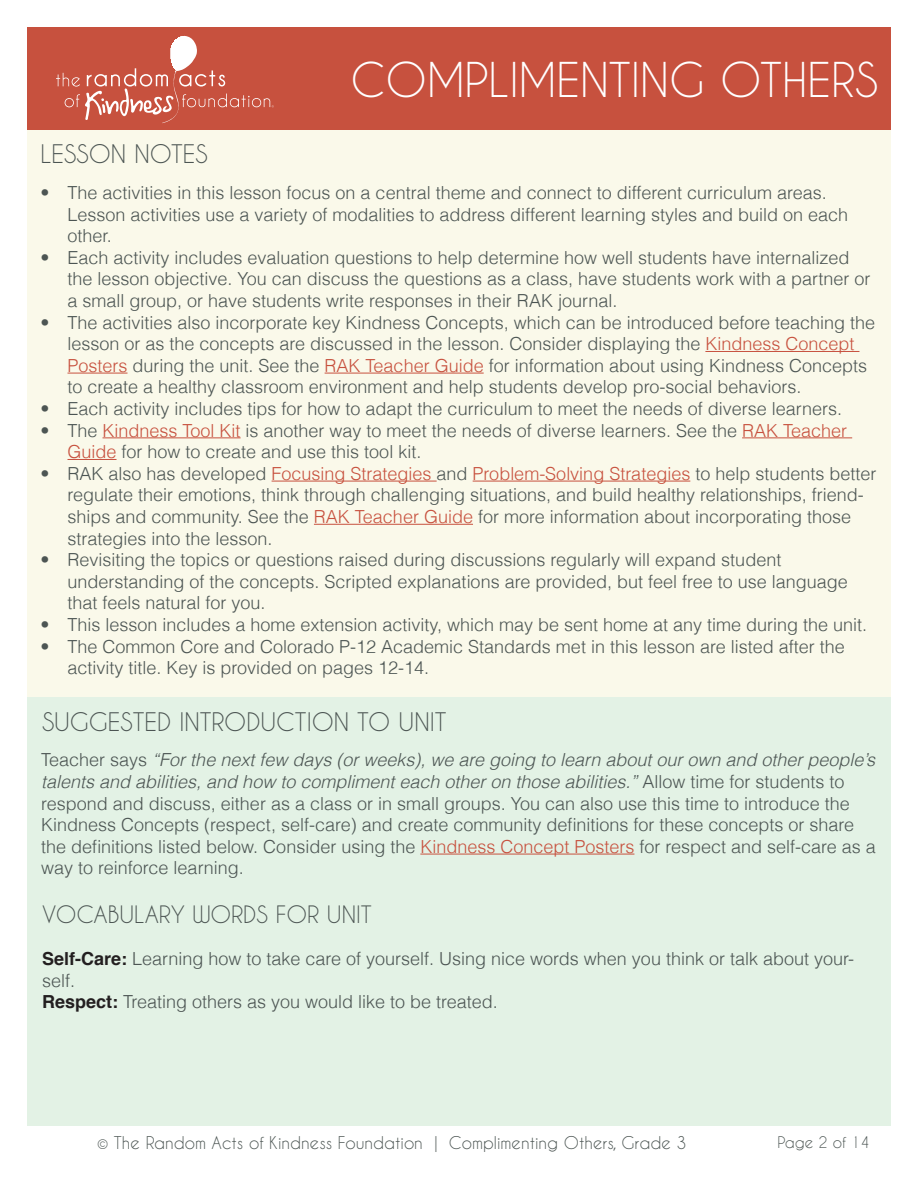
<style>
.page{position:relative;width:918px;height:1188px;background:#fff}
.page>*{position:absolute;margin:0;border:0;box-sizing:border-box;transform-origin:0 0}
.t1{font:45px "Caviar Dreams";color:#fff}
.t2{font:24px "Caviar Dreams";color:#4c5553}
.t3{font:22.5px "Caviar Dreams";color:#4c5553}
.t4{font:300 18px/21.6px "Helvetica";color:#4c5553}
.t5{font:16.5px "Caviar Dreams";color:#4c5553}
.t6{font:15px "Caviar Dreams";color:#4c5553}
.s1{color:#c7513e}
.s2{font-style:italic}
.s3{font-weight:700;color:#231f20}
</style>
<div class="page">
<div style="left:28px;top:27px;width:863px;height:103px;background:#c7513e"></div>
<svg style="left:56px;top:36px;width:218px;height:87px"></svg>
<div style="left:27px;top:130px;width:864px;height:568px;background:#faf9ea"></div>
<hr style="left:705px;top:351px;width:154px;height:1px;background:#c7513e">
<hr style="left:68px;top:373px;width:60px;height:1px;background:#c7513e">
<hr style="left:325px;top:373px;width:159px;height:1px;background:#c7513e">
<hr style="left:103px;top:437px;width:138px;height:1px;background:#c7513e">
<hr style="left:742px;top:437px;width:110px;height:1px;background:#c7513e">
<hr style="left:68px;top:459px;width:49px;height:1px;background:#c7513e">
<hr style="left:272px;top:481px;width:165px;height:1px;background:#c7513e">
<hr style="left:473px;top:481px;width:217px;height:1px;background:#c7513e">
<hr style="left:314px;top:524px;width:159px;height:1px;background:#c7513e">
<div style="left:27px;top:697px;width:864px;height:428px;background:#e3f2e5"></div>
<hr style="left:420px;top:854px;width:214px;height:1px;background:#c7513e">
<h2 class="t2" style="left:40px;top:140px;width:169px">LESSON NOTES</h2>
<h1 class="t1" style="left:351px;top:53px;width:529px">COMPLIMENTING OTHERS</h1>
<p class="t4" style="left:68px;top:181px;width:782px;text-indent:-27px">• The activities in this lesson focus on a central theme and connect to different curriculum areas.<br>Lesson activities use a variety of modalities to address different learning styles and build on each other.</p>
<p class="t4" style="left:68px;top:246px;width:805px;text-indent:-27px">• Each activity includes evaluation questions to help determine how well students have internalized the lesson objective. You can discuss the questions as a class, have students work with a partner or a small group, or have students write responses in their RAK journal.</p>
<p class="t4" style="left:68px;top:310px;width:809px;text-indent:-27px">• The activities also incorporate key Kindness Concepts, which can be introduced before teaching the lesson or as the concepts are discussed in the lesson. Consider displaying the <span class="s1">Kindness Concept Posters</span> during the unit. See the <span class="s1">RAK Teacher Guide</span> for information about using Kindness Concepts to create a healthy classroom environment and help students develop pro-social behaviors.</p>
<p class="t4" style="left:40px;top:397px;width:803px">• Each activity includes tips for how to adapt the curriculum to meet the needs of diverse learners.</p>
<p class="t4" style="left:68px;top:418px;width:781px;text-indent:-27px">• The <span class="s1">Kindness Tool Kit</span> is another way to meet the needs of diverse learners. See the <span class="s1">RAK Teacher<br>Guide</span> for how to create and use this tool kit.</p>
<p class="t4" style="left:68px;top:462px;width:810px;text-indent:-27px">• RAK also has developed <span class="s1">Focusing Strategies</span> and <span class="s1">Problem-Solving Strategies</span> to help students better regulate their emotions, think through challenging situations, and build healthy relationships, friend&shy;ships and community. See the <span class="s1">RAK Teacher Guide</span> for more information about incorporating those strategies into the lesson.</p>
<p class="t4" style="left:68px;top:548px;width:782px;text-indent:-27px">• Revisiting the topics or questions raised during discussions regularly will expand student understanding of the concepts. Scripted explanations are provided, but feel free to use language that feels natural for you.</p>
<p class="t4" style="left:40px;top:613px;width:828px">• This lesson includes a home extension activity, which may be sent home at any time during the unit.</p>
<p class="t4" style="left:68px;top:634px;width:779px;text-indent:-27px">• The Common Core and Colorado P-12 Academic Standards met in this lesson are listed after the activity title. Key is provided on pages 12-14.</p>
<h2 class="t2" style="left:42px;top:707px;width:406px">SUGGESTED INTRODUCTION TO UNIT</h2>
<p class="t4" style="left:41px;top:748px;width:836px">Teacher says <span class="s2">“For the next few days (or weeks), we are going to learn about our own and other people’s talents and abilities, and how to compliment each other on those abilities.”</span> Allow time for students to respond and discuss, either as a class or in small groups. You can also use this time to introduce the Kindness Concepts (respect, self-care) and create community definitions for these concepts or share the definitions listed below. Consider using the <span class="s1">Kindness Concept Posters</span> for respect and self-care as a way to reinforce learning.</p>
<p class="t3" style="left:42px;top:901px;width:331px">VOCABULARY WORDS FOR UNIT</p>
<p class="t4" style="left:42px;top:947px;width:813px"><span class="s3">Self-Care:</span> Learning how to take care of yourself. Using nice words when you think or talk about your&shy;self.<br><span class="s3">Respect:</span> Treating others as you would like to be treated.</p>
<p class="t5" style="left:97px;top:1133px;width:591px">© The Random Acts of Kindness Foundation | Complimenting Others, Grade 3</p>
<p class="t6" style="left:777px;top:1133px;width:94px">Page 2 of 14</p>
</div>
